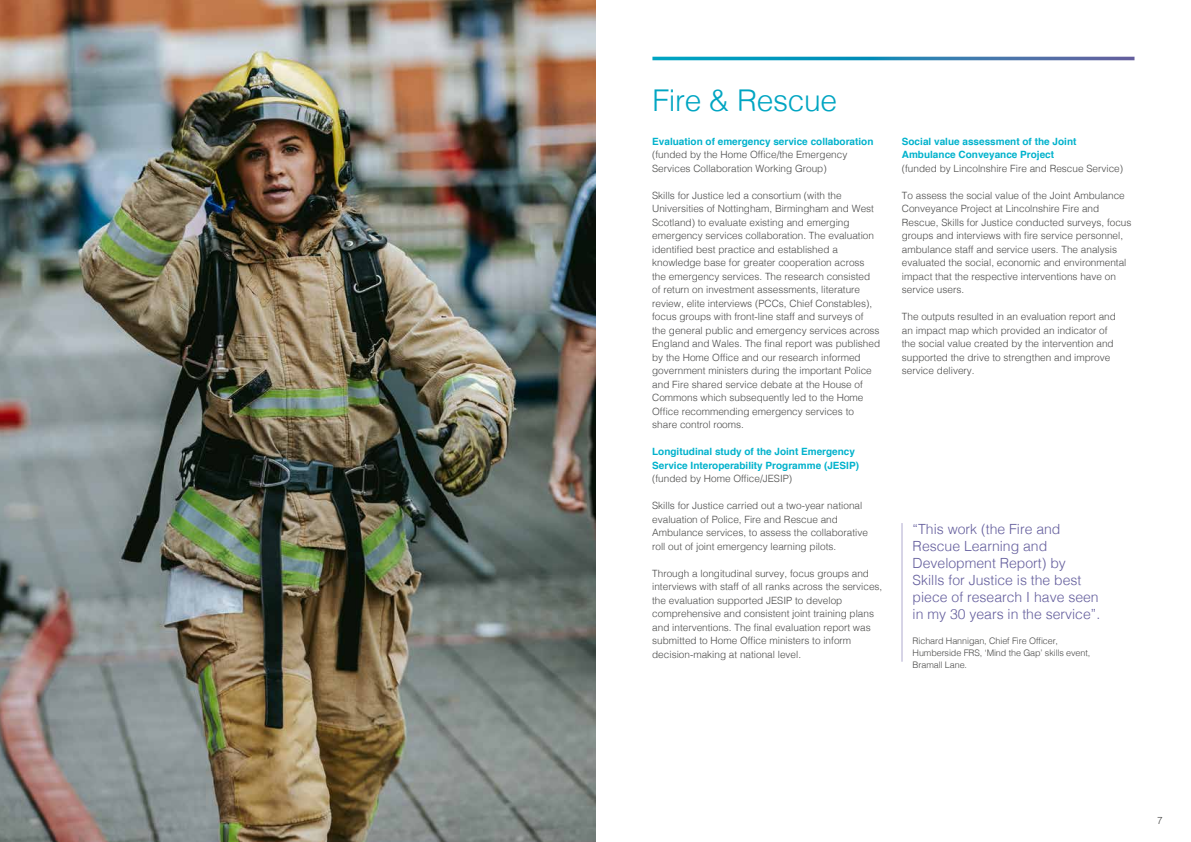
<style>
.page{position:relative;width:1191px;height:842px;background:#fff}
.page>*{position:absolute;margin:0;border:0;box-sizing:border-box;transform-origin:0 0}
.t1{font:300 30px "Helvetica";letter-spacing:-.01em;color:#00a5c2}
.t2{font:300 14px/17px "Helvetica";color:#645e9d}
.t3{font:300 10px/13.5px "Helvetica";color:#4a4a49}
.t4{font:700 10px/13.5px "Helvetica";color:#00b2cc}
.t5{font:300 9px/12px "Helvetica";letter-spacing:-.01em;color:#4a4a49}
</style>
<div class="page">
<svg style="left:652px;top:57px;width:482px;height:3px"></svg>
<img style="left:0;top:0;width:595px;height:842px">
<hr style="left:901px;top:523px;width:1px;height:139px;background:#b0aacf">
<h1 class="t1" style="left:652px;top:75px;width:186px">Fire &amp; Rescue</h1>
<p class="t4" style="left:652px;top:135px;width:223px">Evaluation of emergency service collaboration</p>
<p class="t3" style="left:652px;top:147px;width:197px">(funded by the Home Office/the Emergency<br>Services Collaboration Working Group)</p>
<p class="t3" style="left:652px;top:188px;width:229px">Skills for Justice led a consortium (with the Universities of Nottingham, Birmingham and West Scotland) to evaluate existing and emerging emergency services collaboration. The evaluation identified best practice and established a knowledge base for greater cooperation across the emergency services. The research consisted of return on investment assessments, literature review, elite interviews (PCCs, Chief Constables), focus groups with front-line staff and surveys of<br>the general public and emergency services across England and Wales. The final report was published by the Home Office and our research informed government ministers during the important Police and Fire shared service debate at the House of Commons which subsequently led to the Home Office recommending emergency services to share control rooms.</p>
<p class="t4" style="left:652px;top:445px;width:208px">Longitudinal study of the Joint Emergency<br>Service Interoperability Programme (JESIP)</p>
<p class="t3" style="left:652px;top:471px;width:142px">(funded by Home Office/JESIP)</p>
<p class="t3" style="left:652px;top:498px;width:217px">Skills for Justice carried out a two-year national evaluation of Police, Fire and Rescue and Ambulance services, to assess the collaborative roll out of joint emergency learning pilots.</p>
<p class="t3" style="left:652px;top:566px;width:232px">Through a longitudinal survey, focus groups and interviews with staff of all ranks across the services, the evaluation supported JESIP to develop comprehensive and consistent joint training plans and interventions. The final evaluation report was submitted to Home Office ministers to inform decision-making at national level.</p>
<p class="t4" style="left:902px;top:135px;width:176px">Social value assessment of the Joint<br>Ambulance Conveyance Project</p>
<p class="t3" style="left:902px;top:161px;width:223px">(funded by Lincolnshire Fire and Rescue Service)</p>
<p class="t3" style="left:902px;top:188px;width:231px">To assess the social value of the Joint Ambulance Conveyance Project at Lincolnshire Fire and Rescue, Skills for Justice conducted surveys, focus groups and interviews with fire service personnel, ambulance staff and service users. The analysis evaluated the social, economic and environmental impact that the respective interventions have on service users.</p>
<p class="t3" style="left:902px;top:309px;width:215px">The outputs resulted in an evaluation report and an impact map which provided an indicator of the social value created by the intervention and supported the drive to strengthen and improve service delivery.</p>
<h2 class="t2" style="left:912px;top:519px;width:189px">“This work (the Fire and<br>Rescue Learning and<br>Development Report) by<br>Skills for Justice is the best piece of research I have seen in my 30 years in the service”.</h2>
<p class="t5" style="left:912px;top:634px;width:179px">Richard Hannigan, Chief Fire Officer,<br>Humberside FRS, ‘Mind the Gap’ skills event,<br>Bramall Lane.</p>
<p class="t3" style="left:1157px;top:813px;width:7px">7</p>
</div>
